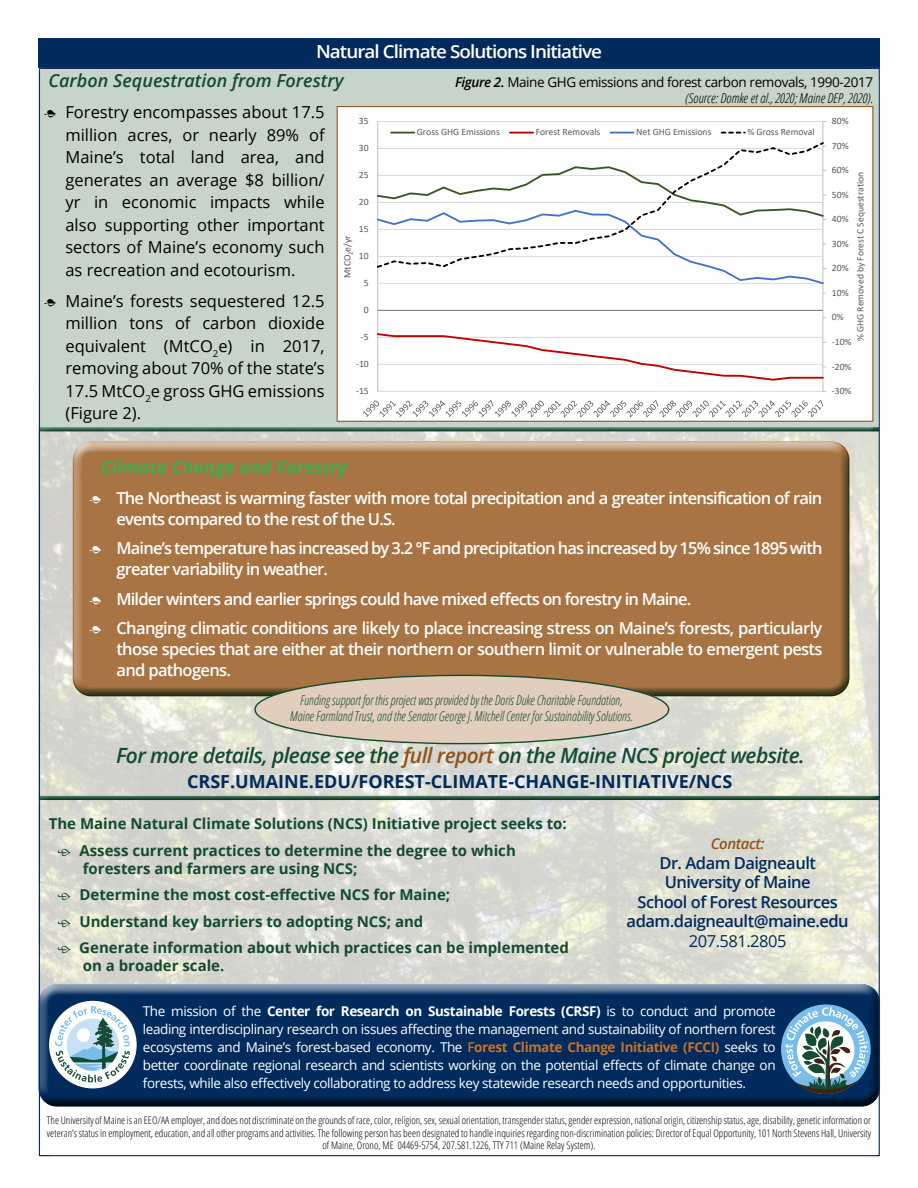
<style>
.page{position:relative;width:918px;height:1188px;background:#fff}
.page>*{position:absolute;margin:0;border:0;box-sizing:border-box;transform-origin:0 0}
.t1{font:italic 600 21px "Open Sans";letter-spacing:-.03em;color:#144b31}
.t2{font:700 18px "Open Sans";color:#002b5c}
.t3{font:600 18px "Open Sans";letter-spacing:-.05em;color:#fff;scale:1.05 1}
.t4{font:italic 600 18px "Open Sans";color:#144b31}
.t5{font:italic 700 18px "Open Sans";color:#41ad49}
.t6{font:600 16.5px/21px "Open Sans";letter-spacing:-.05em;color:#fff}
.t7{font:16.5px/22.5px "Open Sans";color:#000;text-align:justify}
.t8{font:600 16.5px/19.5px "Open Sans";letter-spacing:-.03em;color:#002b5c;text-align:center}
.t9{font:16.5px "Open Sans";letter-spacing:-.03em;color:#002b5c}
.t10{font:700 15px/18px "Open Sans";color:#144b31}
.t11{font:italic 600 15px "Open Sans";letter-spacing:-.03em;color:#92541a}
.t12{font:13.5px/18px "Open Sans";letter-spacing:-.03em;color:#fff;text-align:justify}
.t13{font:italic 300 condensed 13.5px/16.2px "Open Sans";color:#144b31;text-align:center;scale:.93 1}
.t14{font:13.5px/16.2px "Open Sans";letter-spacing:-.03em;color:#000;text-align:right}
.t15{font:300 condensed 10.5px/12.6px "Open Sans";color:#000;text-align:center}
.t16{font:9.75px "Calibri";letter-spacing:-.005em;color:#595959}
.s1{font-family:"Minion Pro"}
.s2{font-weight:600;font-style:italic}
.s3{font-weight:300;font-style:italic;font-stretch:condensed}
.s4{font-family:"Minion Pro";font-weight:400}
.s5{color:#92541a}
.s6{font-weight:700}
.s7{font-weight:600;color:#c97127}
.s8{font-weight:700;color:#c97127}
</style>
<div class="page">
<div style="left:38px;top:38px;width:842px;height:30px;background:#002b5c"></div>
<div style="left:32px;top:60px;width:859px;height:1098px;background:#000;opacity:.75"></div>
<div style="left:255px;top:675px;width:414px;height:69px;background:#e1cebc;border-radius:50%"></div>
<div style="left:338px;top:107px;width:535px;height:314px;background:#fff"></div>
<hr style="left:378px;top:391px;width:445px;height:1px;background:#d9d9d9">
<hr style="left:378px;top:121px;width:445px;height:1px;background:#d9d9d9">
<hr style="left:823px;top:122px;width:1px;height:269px;background:#bfbfbf">
<hr style="left:377px;top:122px;width:1px;height:269px;background:#bfbfbf">
<hr style="left:378px;top:310px;width:445px;height:1px;background:#7f7f7f">
<svg style="left:378px;top:332px;width:448px;height:50px"></svg>
<svg style="left:378px;top:170px;width:448px;height:115px"></svg>
<svg style="left:378px;top:140px;width:446px;height:129px"></svg>
<svg style="left:363px;top:400px;width:460px;height:17px"></svg>
<hr style="left:391px;top:132px;width:23px;height:2px;background:#385723">
<hr style="left:510px;top:132px;width:23px;height:2px;background:#c00000">
<hr style="left:611px;top:132px;width:23px;height:2px;background:#4472c4">
<svg style="left:722px;top:132px;width:23px;height:2px"></svg>
<div style="left:337px;top:106px;width:536px;height:315px;border:1px solid #92541a"></div>
<h2 class="t3" style="left:316px;top:39px;width:274px">Natural Climate Solutions Initiative</h2>
<h2 class="t4" style="left:48px;top:68px;width:297px">Carbon Sequestration from Forestry</h2>
<p class="t7" style="left:65px;top:101px;width:261px;text-indent:-21px"><span class="s1">Ӽ</span> Forestry encompasses about 17.5 million acres, or nearly 89% of Maine’s total land area, and generates an average $8 billion/ yr in economic impacts while also supporting other important sectors of Maine’s economy such as recreation and ecotourism.</p>
<h3 class="t7" style="left:65px;top:289px;width:261px;text-indent:-21px"><span class="s1">Ӽ</span> Maine’s forests sequestered 12.5 million tons of carbon dioxide equivalent (MtCO<sub>2</sub>e) in 2017, removing about 70% of the state’s 17.5 MtCO<sub>2</sub>e gross GHG emissions (Figure 2).</h3>
<p class="t16" style="left:359px;top:114px;width:11px">35</p>
<p class="t16" style="left:359px;top:141px;width:11px">30</p>
<p class="t16" style="left:359px;top:168px;width:11px">25</p>
<p class="t16" style="left:359px;top:195px;width:11px">20</p>
<p class="t16" style="left:359px;top:222px;width:11px">15</p>
<p class="t16" style="left:341px;top:278px;width:44px;rotate:-90deg">MtCO<sub>2</sub>e/yr</p>
<p class="t16" style="left:359px;top:249px;width:11px">10</p>
<p class="t16" style="left:364px;top:276px;width:6px">5</p>
<p class="t16" style="left:364px;top:303px;width:6px">0</p>
<p class="t16" style="left:361px;top:330px;width:9px">-5</p>
<p class="t16" style="left:356px;top:357px;width:14px">-10</p>
<p class="t16" style="left:356px;top:384px;width:14px">-15</p>
<p class="t14" style="left:455px;top:74px;width:419px"><span class="s2">Figure 2.</span> Maine GHG emissions and forest carbon removals, 1990-2017 <span class="s3">(Source: Domke et al., 2020; Maine DEP, 2020).</span></p>
<p class="t16" style="left:417px;top:125px;width:84px">Gross GHG Emissions</p>
<p class="t16" style="left:536px;top:125px;width:66px">Forest Removals</p>
<p class="t16" style="left:636px;top:125px;width:77px">Net GHG Emissions</p>
<p class="t16" style="left:747px;top:125px;width:69px">% Gross Removal</p>
<p class="t16" style="left:832px;top:114px;width:18px">80%</p>
<p class="t16" style="left:832px;top:139px;width:18px">70%</p>
<p class="t16" style="left:832px;top:163px;width:18px">60%</p>
<p class="t16" style="left:853px;top:341px;width:171px;rotate:-90deg">% GHG Removed by Forest C Sequestration</p>
<p class="t16" style="left:832px;top:188px;width:18px">50%</p>
<p class="t16" style="left:832px;top:212px;width:18px">40%</p>
<p class="t16" style="left:832px;top:237px;width:18px">30%</p>
<p class="t16" style="left:832px;top:261px;width:18px">20%</p>
<p class="t16" style="left:832px;top:286px;width:18px">10%</p>
<p class="t16" style="left:832px;top:310px;width:13px">0%</p>
<p class="t16" style="left:832px;top:335px;width:21px">-10%</p>
<p class="t16" style="left:832px;top:360px;width:21px">-20%</p>
<p class="t16" style="left:832px;top:384px;width:21px">-30%</p>
<h2 class="t5" style="left:101px;top:455px;width:248px">Climate Change and Forestry</h2>
<h3 class="t6" style="left:116px;top:487px;width:708px;text-indent:-27px"><span class="s4">Ӽ</span> The Northeast is warming faster with more total precipitation and a greater intensification of rain events compared to the rest of the U.S.</h3>
<h3 class="t6" style="left:116px;top:537px;width:708px;text-indent:-27px"><span class="s4">Ӽ</span> Maine’s temperature has increased by 3.2 °F and precipitation has increased by 15% since 1895 with greater variability in weather.</h3>
<h3 class="t6" style="left:89px;top:584px;width:734px;line-height:29.5px"><span class="s4">Ӽ</span> Milder winters and earlier springs could have mixed effects on forestry in Maine.<br><span class="s4">Ӽ</span> Changing climatic conditions are likely to place increasing stress on Maine’s forests, particularly</h3>
<h3 class="t6" style="left:116px;top:638px;width:708px">those species that are either at their northern or southern limit or vulnerable to emergent pests and pathogens.</h3>
<p class="t13" style="left:290px;top:692px;width:370px">Funding support for this project was provided by the Doris Duke Charitable Foundation,<br>Maine Farmland Trust, and the Senator George J. Mitchell Center for Sustainability Solutions.</p>
<h1 class="t1" style="left:116px;top:741px;width:690px">For more details, please see the <span class="s5">full report</span> on the Maine NCS project website.</h1>
<h2 class="t2" style="left:187px;top:769px;width:547px">CRSF.UMAINE.EDU/FOREST-CLIMATE-CHANGE-INITIATIVE/NCS</h2>
<h3 class="t10" style="left:49px;top:814px;width:520px">The Maine Natural Climate Solutions (NCS) Initiative project seeks to:</h3>
<h3 class="t10" style="left:83px;top:841px;width:435px;text-indent:-26px"><span class="s4">•</span> Assess current practices to determine the degree to which foresters and farmers are using NCS;</h3>
<h3 class="t10" style="left:57px;top:885px;width:395px"><span class="s4">•</span> Determine the most cost-effective NCS for Maine;</h3>
<h3 class="t10" style="left:57px;top:912px;width:368px"><span class="s4">•</span> Understand key barriers to adopting NCS; and</h3>
<h3 class="t10" style="left:83px;top:938px;width:488px;text-indent:-26px"><span class="s4">•</span> Generate information about which practices can be implemented on a broader scale.</h3>
<h3 class="t11" style="left:711px;top:833px;width:55px">Contact:</h3>
<h3 class="t8" style="left:627px;top:853px;width:224px">Dr. Adam Daigneault<br>University of Maine<br>School of Forest Resources adam.daigneault@maine.edu</h3>
<h3 class="t9" style="left:689px;top:929px;width:99px">207.581.2805</h3>
<p class="t12" style="left:143px;top:1002px;width:634px">The mission of the <span class="s6">Center for Research on Sustainable Forests (CRSF)</span> is to conduct and promote leading interdisciplinary research on issues affecting the management and sustainability of northern forest ecosystems and Maine’s forest-based economy. The <span class="s7">F</span><span class="s8">orest Climate Change Initiative (FCCI)</span> seeks to better coordinate regional research and scientists working on the potential effects of climate change on forests, while also effectively collaborating to address key statewide research needs and opportunities.</p>
<p class="t15" style="left:47px;top:1114px;width:826px">The University of Maine is an EEO/AA employer, and does not discriminate on the grounds of race, color, religion, sex, sexual orientation, transgender status, gender expression, national origin, citizenship status, age, disability, genetic information or veteran’s status in employment, education, and all other programs and activities. The following person has been designated to handle inquiries regarding non-discrimination policies: Director of Equal Opportunity, 101 North Stevens Hall, University of Maine, Orono, ME 04469-5754, 207.581.1226, TTY 711 (Maine Relay System).</p>
</div>
